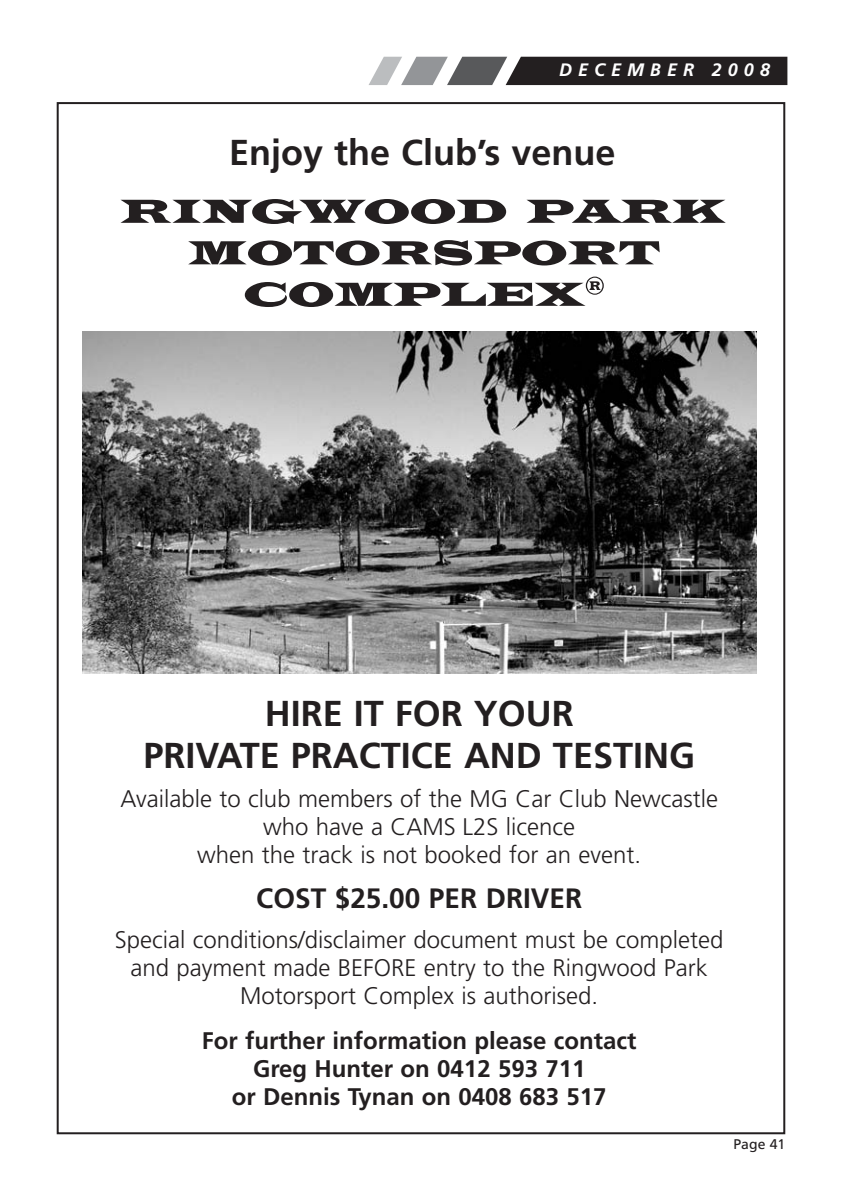
<style>
.page{position:relative;width:842px;height:1191px;background:#fff}
.page>*{position:absolute;margin:0;border:0;box-sizing:border-box;transform-origin:0 0}
.t1{font:700 36px/41.4px "Frutiger";color:#231f20;text-align:center}
.t2{font:700 28px "Frutiger";color:#231f20}
.t3{font:300 24px/28px "Frutiger";color:#231f20;text-align:center}
.t4{font:700 24px/28px "Frutiger";color:#231f20;text-align:center}
.t5{font:italic 700 18px "Frutiger";letter-spacing:.335em;color:#fff}
.t6{font:14px "Frutiger";color:#231f20}
</style>
<div class="page">
<svg style="left:369px;top:57px;width:418px;height:28px;background:#524f50"></svg>
<svg style="left:120px;top:199px;width:386px;height:25px"></svg>
<svg style="left:526px;top:200px;width:200px;height:23px"></svg>
<svg style="left:188px;top:240px;width:472px;height:25px"></svg>
<svg style="left:245px;top:277px;width:359px;height:30px"></svg>
<img style="left:82px;top:332px;width:674px;height:341px">
<p class="t5" style="left:559px;top:63px;width:212px">DECEMBER 2008</p>
<h1 class="t1" style="left:229px;top:134px;width:388px">Enjoy the Club’s venue</h1>
<h1 class="t1" style="left:143px;top:696px;width:553px">HIRE IT FOR YOUR<br>PRIVATE PRACTICE AND TESTING</h1>
<p class="t3" style="left:120px;top:786px;width:599px">Available to club members of the MG Car Club Newcastle who have a CAMS L2S licence<br>when the track is not booked for an event.</p>
<p class="t2" style="left:256px;top:887px;width:327px">COST $25.00 PER DRIVER</p>
<p class="t3" style="left:115px;top:927px;width:610px">Special conditions/disclaimer document must be completed and payment made BEFORE entry to the Ringwood Park<br>Motorsport Complex is authorised.</p>
<p class="t4" style="left:202px;top:1028px;width:436px">For further information please contact<br>Greg Hunter on 0412 593 711<br>or Dennis Tynan on 0408 683 517</p>
<p class="t6" style="left:733px;top:1138px;width:53px">Page 41</p>
</div>
